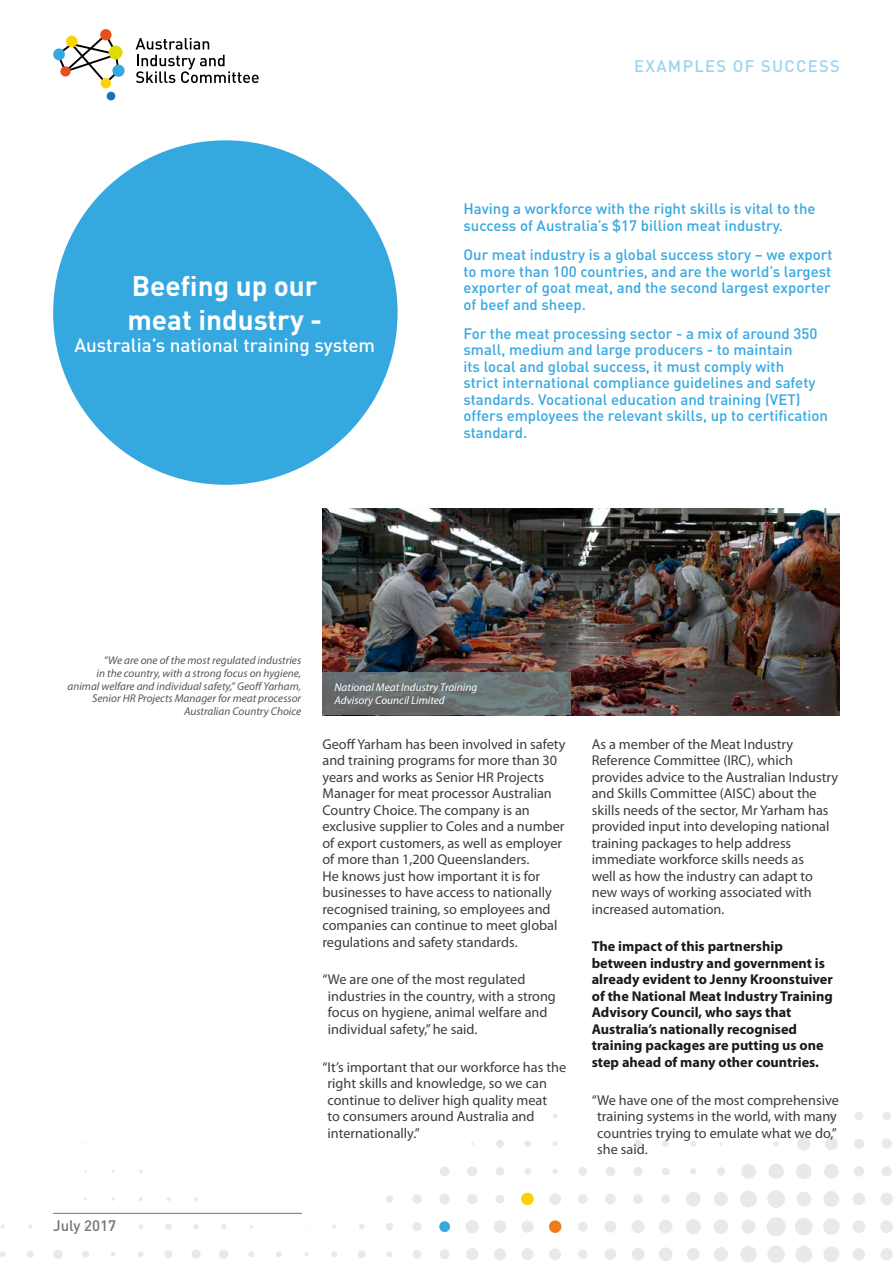
<style>
.page{position:relative;width:893px;height:1263px;background:#fff}
.page>*{position:absolute;margin:0;border:0;box-sizing:border-box;transform-origin:0 0}
.t1{font:700 27.9px/33.5px "DIN";color:#fff}
.t2{font:500 18.9px "DIN";color:#fff}
.t3{font:500 16.5px "DIN";letter-spacing:.08em;color:#9ad4f0}
.t4{font:500 15px/16.5px "DIN";color:#36a8e0}
.t5{font:500 15px "DIN";color:#737373}
.t6{font:14.25px/16.5px "Myriad Pro";color:#3c3c3b}
.t7{font:700 14.25px/16.5px "Myriad Pro";color:#1a1a1a}
.t8{font:italic 11.25px/12.8px "Myriad Pro";color:#575756;text-align:right}
.t9{font:italic 11.25px/12.8px "Myriad Pro";color:#fff}
</style>
<div class="page">
<svg style="left:136px;top:38px;width:123px;height:45px"></svg>
<svg style="left:100px;top:29px;width:12px;height:11px"></svg>
<svg style="left:109px;top:46px;width:14px;height:13px"></svg>
<div style="left:112px;top:65px;width:13px;height:12px;background:#36a8e0;border-radius:50%"></div>
<div style="left:101px;top:78px;width:10px;height:10px;background:#ffd100;border-radius:50%"></div>
<svg style="left:53px;top:33px;width:67px;height:52px"></svg>
<div style="left:107px;top:92px;width:8px;height:8px;background:#1c70b8;border-radius:50%"></div>
<svg style="left:0;top:1112px;width:893px;height:151px"></svg>
<div style="left:521px;top:1193px;width:13px;height:12px;background:#ffd000;border-radius:50%"></div>
<div style="left:549px;top:1220px;width:12px;height:13px;background:#ef7d17;border-radius:50%"></div>
<div style="left:439px;top:1221px;width:11px;height:11px;background:#36a9e1;border-radius:50%"></div>
<img style="left:322px;top:509px;width:518px;height:206px">
<div style="left:53px;top:140px;width:345px;height:345px;background:#36a8e0;border-radius:50%"></div>
<svg style="left:322px;top:673px;width:248px;height:42px;background:#697172"></svg>
<hr style="left:53px;top:1213px;width:249px;height:1px;background:#737373">
<h1 class="t1" style="left:127px;top:268px;width:196px">Beefing up our meat industry -</h1>
<h2 class="t2" style="left:74px;top:333px;width:302px">Australia’s national training system</h2>
<p class="t3" style="left:634px;top:55px;width:207px">EXAMPLES OF SUCCESS</p>
<p class="t4" style="left:463px;top:200px;width:354px">Having a workforce with the right skills is vital to the success of Australia’s $17 billion meat industry.</p>
<p class="t4" style="left:463px;top:246px;width:371px">Our meat industry is a global success story – we export to more than 100 countries, and are the world’s largest exporter of goat meat, and the second largest exporter of beef and sheep.</p>
<p class="t4" style="left:463px;top:325px;width:366px">For the meat processing sector - a mix of around 350 small, medium and large producers - to maintain<br>its local and global success, it must comply with<br>strict international compliance guidelines and safety standards. Vocational education and training (VET) offers employees the relevant skills, up to certification standard.</p>
<p class="t8" style="left:68px;top:654px;width:235px">“We are one of the most regulated industries<br>in the country, with a strong focus on hygiene, animal welfare and individual safety,” Geoff Yarham, Senior HR Projects Manager for meat processor Australian Country Choice</p>
<p class="t9" style="left:334px;top:681px;width:144px">National Meat Industry Training<br>Advisory Council Limited</p>
<p class="t6" style="left:322px;top:736px;width:244px">Geoff Yarham has been involved in safety and training programs for more than 30 years and works as Senior HR Projects Manager for meat processor Australian Country Choice. The company is an exclusive supplier to Coles and a number of export customers, as well as employer of more than 1,200 Queenslanders.<br>He knows just how important it is for businesses to have access to nationally recognised training, so employees and companies can continue to meet global regulations and safety standards.</p>
<p class="t6" style="left:328px;top:971px;width:230px;text-indent:-5px">“We are one of the most regulated industries in the country, with a strong focus on hygiene, animal welfare and individual safety,” he said.</p>
<p class="t6" style="left:327px;top:1059px;width:240px;text-indent:-5px">“It’s important that our workforce has the right skills and knowledge, so we can continue to deliver high quality meat<br>to consumers around Australia and internationally.”</p>
<p class="t5" style="left:53px;top:1216px;width:64px">July 2017</p>
<p class="t6" style="left:592px;top:736px;width:248px">As a member of the Meat Industry Reference Committee (IRC), which provides advice to the Australian Industry and Skills Committee (AISC) about the skills needs of the sector, Mr Yarham has provided input into developing national training packages to help address immediate workforce skills needs as<br>well as how the industry can adapt to new ways of working associated with increased automation.</p>
<p class="t7" style="left:592px;top:938px;width:243px">The impact of this partnership between industry and government is already evident to Jenny Kroonstuiver of the National Meat Industry Training Advisory Council, who says that Australia’s nationally recognised training packages are putting us one step ahead of many other countries.</p>
<p class="t6" style="left:597px;top:1092px;width:243px;text-indent:-5px">“We have one of the most comprehensive training systems in the world, with many countries trying to emulate what we do,” she said.</p>
</div>
